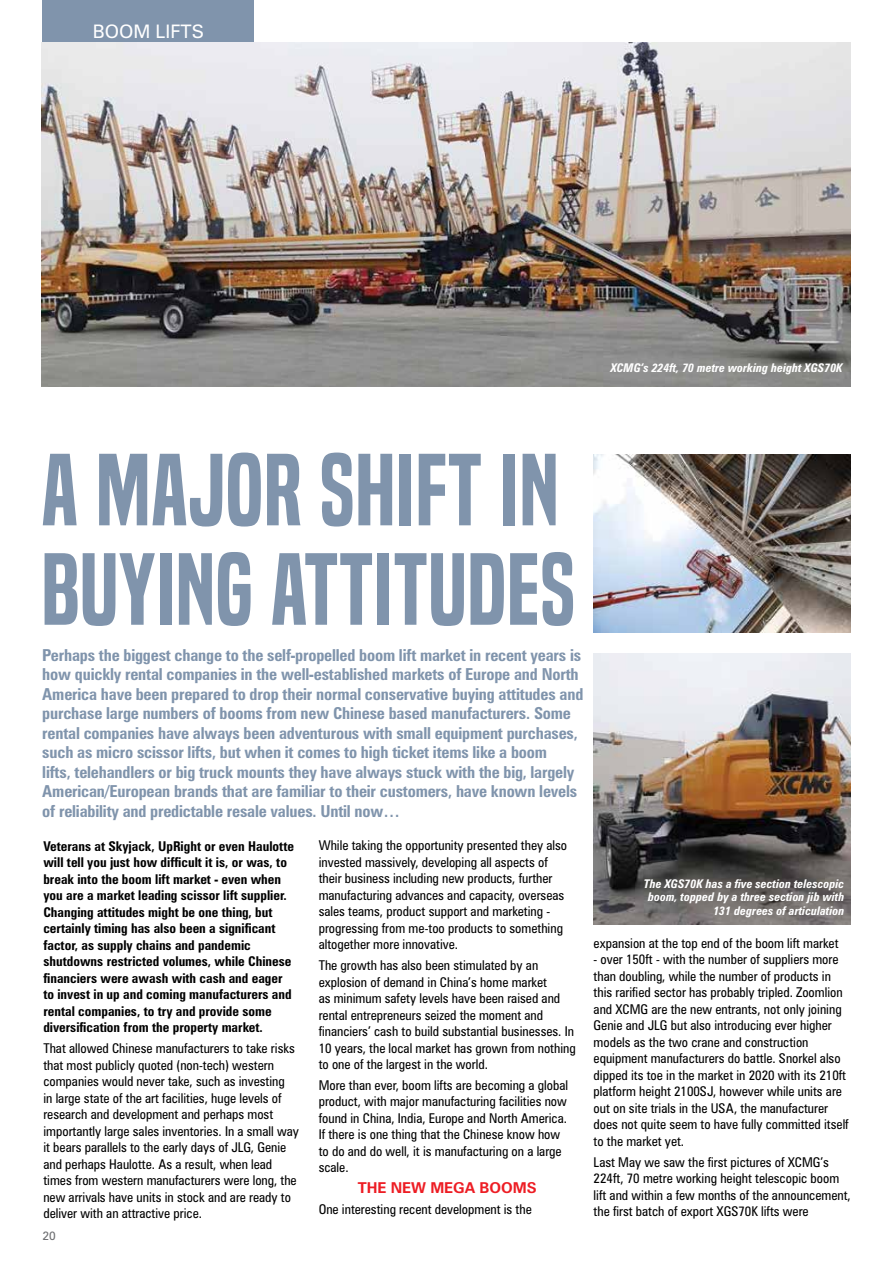
<style>
.page{position:relative;width:893px;height:1263px;background:#fff}
.page>*{position:absolute;margin:0;border:0;box-sizing:border-box;transform-origin:0 0}
.t1{font:94.5px/99.4px "Built Titling Sb";letter-spacing:.01em;color:#8094ac;text-align:right}
.t2{font:18.6px "Zurich BT";color:#fff}
.t3{font:700 condensed 16.5px/19.5px "Zurich BT";letter-spacing:-.01em;color:#8094ac}
.t4{font:700 15px "Zurich BT";color:#ed1d24}
.t5{font:condensed 13.5px/16.5px "Zurich BT";color:#000}
.t6{font:700 condensed 13.5px/16.5px "Zurich BT";color:#000}
.t7{font:italic 700 condensed 12px/13.5px "Zurich BT";color:#fff;text-align:right}
.t8{font:12px "Zurich BT";color:#6d6e71}
</style>
<div class="page">
<div style="left:43px;top:0;width:211px;height:43px;background:#8094ac"></div>
<img style="left:594px;top:454px;width:256px;height:178px">
<img style="left:41px;top:43px;width:809px;height:344px">
<img style="left:594px;top:653px;width:257px;height:271px">
<h2 class="t2" style="left:93px;top:20px;width:111px">BOOM LIFTS</h2>
<p class="t7" style="left:611px;top:361px;width:233px">XCMG’s 224ft, 70 metre working height XGS70K</p>
<h1 class="t1" style="left:41px;top:441px;width:148px">A MAJOR</h1>
<h1 class="t1" style="left:41px;top:441px;width:513px">SHIFT IN<br>BUYING ATTITUDES</h1>
<p class="t3" style="left:42px;top:645px;width:542px">Perhaps the biggest change to the self-propelled boom lift market in recent years is how quickly rental companies in the well-established markets of Europe and North America have been prepared to drop their normal conservative buying attitudes and purchase large numbers of booms from new Chinese based manufacturers. Some rental companies have always been adventurous with small equipment purchases, such as micro scissor lifts, but when it comes to high ticket items like a boom<br>lifts, telehandlers or big truck mounts they have always stuck with the big, largely American/European brands that are familiar to their customers, have known levels of reliability and predictable resale values. Until now…</p>
<p class="t6" style="left:43px;top:838px;width:252px">Veterans at Skyjack, UpRight or even Haulotte will tell you just how difficult it is, or was, to break into the boom lift market - even when you are a market leading scissor lift supplier.<br>Changing attitudes might be one thing, but certainly timing has also been a significant factor, as supply chains and pandemic shutdowns restricted volumes, while Chinese financiers were awash with cash and eager to invest in up and coming manufacturers and rental companies, to try and provide some diversification from the property market.</p>
<p class="t5" style="left:43px;top:1040px;width:257px">That allowed Chinese manufacturers to take risks that most publicly quoted (non-tech) western companies would never take, such as investing<br>in large state of the art facilities, huge levels of research and development and perhaps most importantly large sales inventories. In a small way it bears parallels to the early days of JLG, Genie and perhaps Haulotte. As a result, when lead times from western manufacturers were long, the new arrivals have units in stock and are ready to deliver with an attractive price.</p>
<p class="t5" style="left:319px;top:837px;width:250px">While taking the opportunity presented they also invested massively, developing all aspects of their business including new products, further manufacturing advances and capacity, overseas sales teams, product support and marketing - progressing from me-too products to something altogether more innovative.</p>
<p class="t5" style="left:319px;top:957px;width:259px">The growth has also been stimulated by an explosion of demand in China’s home market<br>as minimum safety levels have been raised and rental entrepreneurs seized the moment and financiers’ cash to build substantial businesses. In 10 years, the local market has grown from nothing to one of the largest in the world.</p>
<p class="t5" style="left:319px;top:1077px;width:251px">More than ever, boom lifts are becoming a global product, with major manufacturing facilities now found in China, India, Europe and North America.<br>If there is one thing that the Chinese know how to do and do well, it is manufacturing on a large scale.</p>
<p class="t4" style="left:358px;top:1179px;width:134px">THE NEW MEGA BOOMS</p>
<p class="t5" style="left:319px;top:1201px;width:215px">One interesting recent development is the</p>
<p class="t8" style="left:43px;top:1229px;width:15px">20</p>
<p class="t7" style="left:644px;top:876px;width:202px">The XGS70K has a five section telescopic boom, topped by a three section jib with<br>131 degrees of articulation</p>
<p class="t5" style="left:594px;top:935px;width:246px">expansion at the top end of the boom lift market</p>
<p class="t5" style="left:594px;top:951px;width:257px">- over 150ft - with the number of suppliers more than doubling, while the number of products in this rarified sector has probably tripled. Zoomlion and XCMG are the new entrants, not only joining Genie and JLG but also introducing ever higher models as the two crane and construction equipment manufacturers do battle. Snorkel also dipped its toe in the market in 2020 with its 210ft platform height 2100SJ, however while units are out on site trials in the USA, the manufacturer does not quite seem to have fully committed itself to the market yet.</p>
<p class="t5" style="left:594px;top:1153px;width:259px">Last May we saw the first pictures of XCMG’s 224ft, 70 metre working height telescopic boom lift and within a few months of the announcement, the first batch of export XGS70K lifts were</p>
</div>
